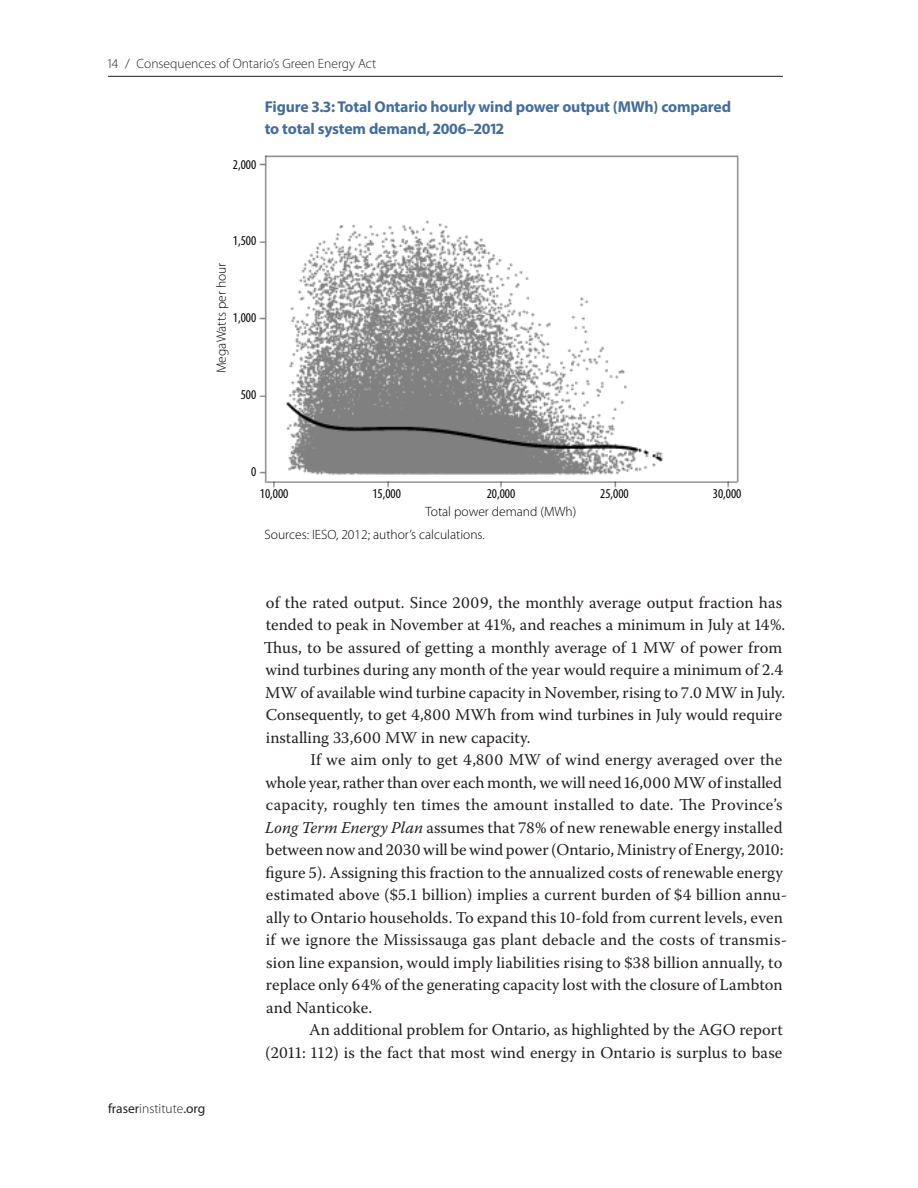
<style>
.page{position:relative;width:918px;height:1188px;background:#fff}
.page>*{position:absolute;margin:0;border:0;box-sizing:border-box;transform-origin:0 0}
.para-2nd{font:16.5px/22.5px "Warnock Pro";letter-spacing:.005em;color:#231f20}
.t1{font:700 15.75px/22.5px "Myriad Pro";letter-spacing:-.01em;color:#446d9c}
.t2{font:300 13.5px/22.4px "Myriad Pro";color:#000}
.t3{font:condensed 13.5px "Myriad Pro";color:#000}
.t4{font:300 13.5px "Myriad Pro";color:#231f20}
.t5{font:13.5px "Myriad Pro";color:#231f20}
.s1{font-weight:300}
.s2{font-style:italic}
</style>
<div class="page">
<hr style="left:108px;top:76px;width:675px;height:1px;background:#231f20">
<img style="left:259px;top:155px;width:480px;height:333px">
<p class="t4" style="left:108px;top:55px;width:270px">14 / Consequences of Ontario’s Green Energy Act</p>
<p class="t3" style="left:233px;top:156px;width:25px">2,000</p>
<p class="t1" style="left:265px;top:94px;width:468px">Figure 3.3: Total Ontario hourly wind power output (MWh) compared to total system demand, 2006–2012</p>
<p class="t3" style="left:233px;top:233px;width:25px">1,500</p>
<p class="t2" style="left:210px;top:373px;width:112px;rotate:-90deg">MegaWatts per hour</p>
<p class="t3" style="left:233px;top:310px;width:25px">1,000</p>
<p class="t3" style="left:241px;top:387px;width:17px">500</p>
<p class="t3" style="left:251px;top:464px;width:7px">0</p>
<p class="t3" style="left:260px;top:486px;width:30px">10,000</p>
<p class="t3" style="left:372px;top:486px;width:30px">15,000</p>
<p class="t3" style="left:487px;top:486px;width:30px">20,000</p>
<p class="t3" style="left:600px;top:486px;width:30px">25,000</p>
<p class="t3" style="left:713px;top:486px;width:30px">30,000</p>
<p class="t2" style="left:265px;top:501px;width:313px;text-indent:161px">Total power demand (MWh)<br>Sources: IESO, 2012; author’s calculations.</p>
<p class="t5" style="left:108px;top:1100px;width:99px">fraser<span class="s1">institute</span>.org</p>
<p class="para-2nd" style="left:264px;top:591px;width:523px">of the rated output. Since 2009, the monthly average output fraction has tended to peak in November at 41%, and reaches a minimum in July at 14%.<br>Thus, to be assured of getting a monthly average of 1 MW of power from wind turbines during any month of the year would require a minimum of 2.4<br>MW of available wind turbine capacity in November, rising to 7.0 MW in July.<br>Consequently, to get 4,800 MWh from wind turbines in July would require installing 33,600 MW in new capacity.</p>
<p class="para-2nd" style="left:265px;top:748px;width:524px;text-indent:45px">If we aim only to get 4,800 MW of wind energy averaged over the whole year, rather than over each month, we will need 16,000 MW of installed capacity, roughly ten times the amount installed to date. The Province’s <span class="s2">Long Term Energy Plan</span> assumes that 78% of new renewable energy installed between now and 2030 will be wind power (Ontario, Ministry of Energy, 2010: figure 5). Assigning this fraction to the annualized costs of renewable energy estimated above ($5.1 billion) implies a current burden of $4 billion annu&shy;ally to Ontario households. To expand this 10-fold from current levels, even if we ignore the Mississauga gas plant debacle and the costs of transmis&shy;sion line expansion, would imply liabilities rising to $38 billion annually, to replace only 64% of the generating capacity lost with the closure of Lambton and Nanticoke.</p>
<p class="para-2nd" style="left:265px;top:1018px;width:519px;text-align:right">An additional problem for Ontario, as highlighted by the AGO report<br>(2011: 112) is the fact that most wind energy in Ontario is surplus to base</p>
</div>
